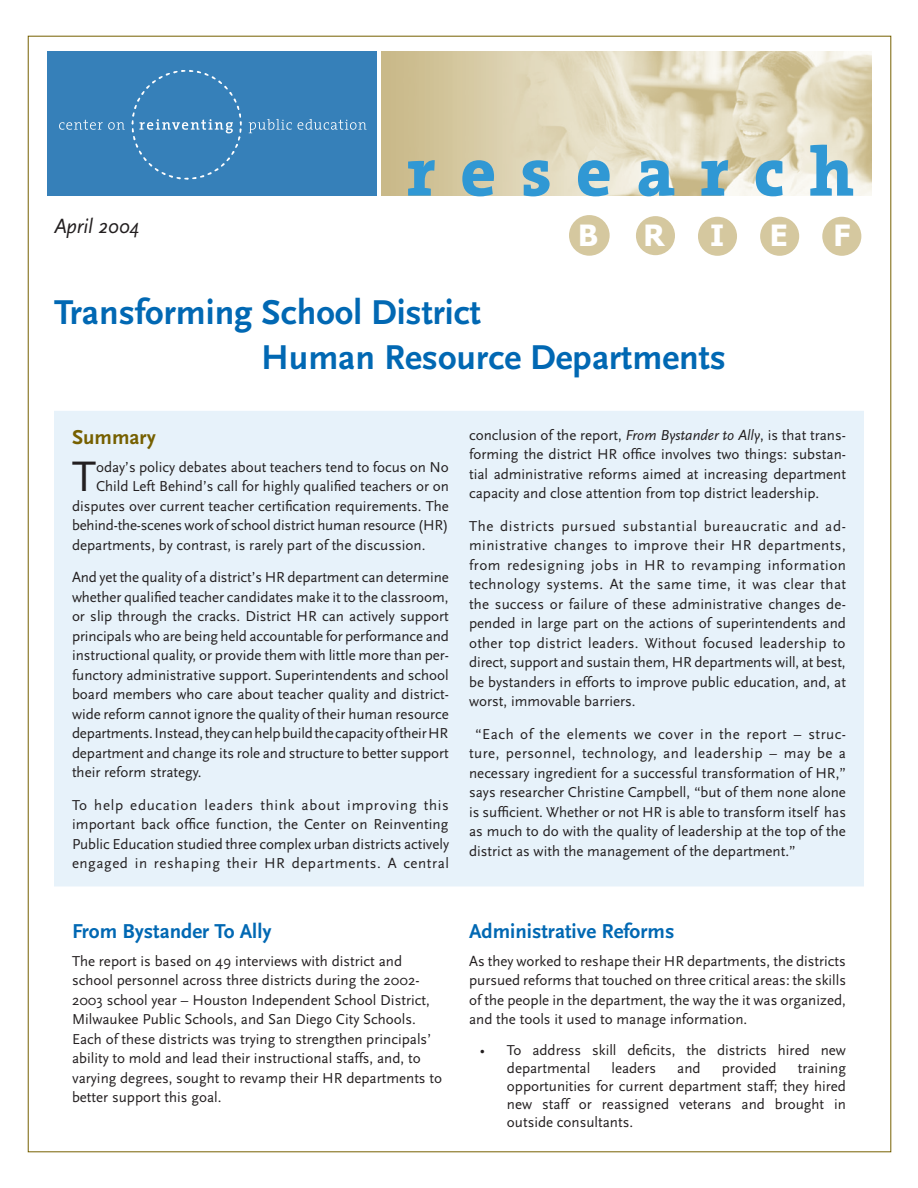
<style>
.page{position:relative;width:918px;height:1188px;background:#fff}
.page>*{position:absolute;margin:0;border:0;box-sizing:border-box;transform-origin:0 0}
.t1{font:800 69.6px "The Serif";letter-spacing:.35em;color:#3098d4}
.t2{font:44.55px "Scala Sans";color:#231f20}
.t3{font:700 36px/45px "Scala Sans";color:#0168b3}
.t4{font:700 29.1px "Tahoma";color:#fff}
.t5{font:700 21px "Scala Sans";color:#0168b3}
.t6{font:italic 21px "Scala Sans";color:#231f20}
.t7{font:700 21px "Scala Sans";color:#766000}
.t8{font:15px/19.5px "Scala Sans";color:#231f20;text-align:justify}
.s1{font-style:italic}
</style>
<div class="page">
<div style="left:569px;top:215px;width:41px;height:41px;background:#d5c89f;border-radius:50%"></div>
<div style="left:636px;top:216px;width:39px;height:39px;background:#d5c89f;border-radius:50%"></div>
<div style="left:698px;top:217px;width:39px;height:39px;background:#d5c89f;border-radius:50%"></div>
<div style="left:760px;top:217px;width:39px;height:39px;background:#d5c89f;border-radius:50%"></div>
<div style="left:822px;top:217px;width:39px;height:39px;background:#d5c89f;border-radius:50%"></div>
<div style="left:48px;top:51px;width:329px;height:144px;background:#3680b9"></div>
<svg style="left:249px;top:119px;width:43px;height:14px"></svg>
<svg style="left:298px;top:119px;width:69px;height:11px"></svg>
<svg style="left:59px;top:120px;width:66px;height:10px"></svg>
<svg style="left:132px;top:70px;width:110px;height:110px"></svg>
<img style="left:382px;top:51px;width:489px;height:144px">
<div style="left:55px;top:412px;width:808px;height:474px;background:#e7f2fa"></div>
<h3 class="t6" style="left:54px;top:215px;width:87px">April 2004</h3>
<h1 class="t1" style="left:407px;top:114px;width:449px">research</h1>
<h3 class="t4" style="left:578px;top:217px;width:22px">B</h3>
<h3 class="t4" style="left:644px;top:217px;width:23px">R</h3>
<h3 class="t4" style="left:710px;top:217px;width:16px">I</h3>
<h3 class="t4" style="left:770px;top:217px;width:19px">E</h3>
<h3 class="t4" style="left:833px;top:217px;width:18px">F</h3>
<h3 class="t3" style="left:261px;top:291px;width:467px;text-indent:-207px">Transforming School District<br>Human Resource Departments</h3>
<h3 class="t7" style="left:72px;top:426px;width:85px">Summary</h3>
<h2 class="t2" style="left:72px;top:453px;width:26px">T</h2>
<p class="t8" style="left:96px;top:457px;width:354px">oday’s policy debates about teachers tend to focus on No</p>
<p class="t8" style="left:96px;top:477px;width:354px">Child Left Behind’s call for highly qualified teachers or on</p>
<p class="t8" style="left:72px;top:496px;width:378px">disputes over current teacher certification requirements. The</p>
<p class="t8" style="left:72px;top:516px;width:378px">behind-the-scenes work of school district human resource (HR)</p>
<p class="t8" style="left:72px;top:535px;width:355px">departments, by contrast, is rarely part of the discussion.</p>
<p class="t8" style="left:72px;top:568px;width:378px">And yet the quality of a district’s HR department can determine whether qualified teacher candidates make it to the classroom, or slip through the cracks. District HR can actively support principals who are being held accountable for performance and instructional quality, or provide them with little more than per&shy;functory administrative support. Superintendents and school board members who care about teacher quality and district&shy;wide reform cannot ignore the quality of their human resource departments. Instead, they can help build the capacity of their HR department and change its role and structure to better support their reform strategy.</p>
<p class="t8" style="left:72px;top:795px;width:379px">To help education leaders think about improving this important back office function, the Center on Reinventing Public Education studied three complex urban districts actively engaged in reshaping their HR departments. A central</p>
<h3 class="t5" style="left:72px;top:920px;width:201px">From Bystander To Ally</h3>
<p class="t8" style="left:72px;top:951px;width:372px;text-align:left">The report is based on 49 interviews with district and school personnel across three districts during the 2002- 2003 school year – Houston Independent School District, Milwaukee Public Schools, and San Diego City Schools.<br>Each of these districts was trying to strengthen principals’ ability to mold and lead their instructional staffs, and, to varying degrees, sought to revamp their HR departments to better support this goal.</p>
<p class="t8" style="left:469px;top:426px;width:378px">conclusion of the report, <span class="s1">From Bystander to Ally</span>, is that trans&shy;forming the district HR office involves two things: substan&shy;tial administrative reforms aimed at increasing department capacity and close attention from top district leadership.</p>
<p class="t8" style="left:469px;top:517px;width:379px">The districts pursued substantial bureaucratic and ad&shy;ministrative changes to improve their HR departments, from redesigning jobs in HR to revamping information technology systems. At the same time, it was clear that the success or failure of these administrative changes de&shy;pended in large part on the actions of superintendents and other top district leaders. Without focused leadership to direct, support and sustain them, HR departments will, at best, be bystanders in efforts to improve public education, and, at worst, immovable barriers.</p>
<p class="t8" style="left:469px;top:725px;width:378px;text-indent:6px">“Each of the elements we cover in the report – struc&shy;ture, personnel, technology, and leadership – may be a necessary ingredient for a successful transformation of HR,” says researcher Christine Campbell, “but of them none alone is sufficient. Whether or not HR is able to transform itself has as much to do with the quality of leadership at the top of the district as with the management of the department.”</p>
<h3 class="t5" style="left:469px;top:920px;width:207px">Administrative Reforms</h3>
<p class="t8" style="left:469px;top:951px;width:379px">As they worked to reshape their HR departments, the districts pursued reforms that touched on three critical areas: the skills of the people in the department, the way the it was organized, and the tools it used to manage information.</p>
<p class="t8" style="left:507px;top:1041px;width:341px;line-height:18px;text-indent:-27px">• To address skill deficits, the districts hired new departmental</p>
<p class="t8" style="left:611px;top:1059px;width:46px">leaders</p>
<p class="t8" style="left:677px;top:1059px;width:25px">and</p>
<p class="t8" style="left:722px;top:1059px;width:56px">provided</p>
<p class="t8" style="left:507px;top:1059px;width:341px;line-height:18px;text-indent:291px">training opportunities for current department staff; they hired new staff or reassigned veterans and brought in outside consultants.</p>
</div>
